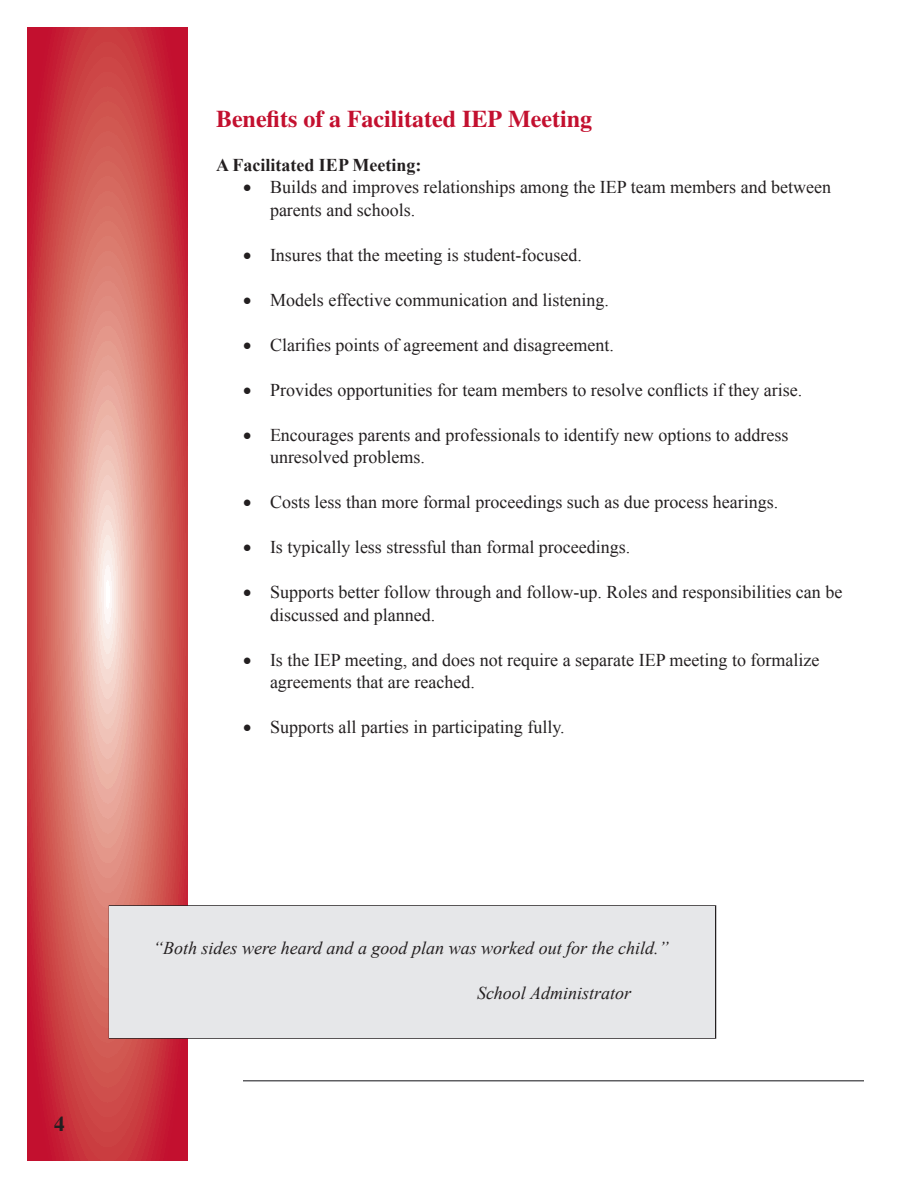
<style>
.page{position:relative;width:918px;height:1188px;background:#fff}
.page>*{position:absolute;margin:0;border:0;box-sizing:border-box;transform-origin:0 0}
.t1{font:700 24px "Times";color:#c3102f}
.t2{font:700 21px "Times";color:#231f20}
.t3{font:18px/22.5px "Times New Roman";color:#231f20}
.t4{font:italic 18px "Times New Roman";color:#231f20}
.t5{font:700 18px "Times New Roman";color:#231f20}
</style>
<div class="page">
<svg style="left:27px;top:27px;width:160px;height:1134px;background:#d56462"></svg>
<hr style="left:243px;top:1080px;width:621px;height:2px;background:#5f5f62">
<div style="left:110px;top:906px;width:606px;height:132px;background:#e6e7e9"></div>
<p class="t2" style="left:54px;top:1111px;width:12px">4</p>
<h2 class="t1" style="left:216px;top:104px;width:378px">Benefits of a Facilitated IEP Meeting</h2>
<p class="t5" style="left:216px;top:152px;width:207px">A Facilitated IEP Meeting:</p>
<p class="t3" style="left:270px;top:176px;width:563px;text-indent:-27px">• Builds and improves relationships among the IEP team members and between parents and schools.</p>
<p class="t3" style="left:243px;top:243px;width:340px">• Insures that the meeting is student-focused.</p>
<p class="t3" style="left:243px;top:288px;width:368px">• Models effective communication and listening.</p>
<p class="t3" style="left:243px;top:333px;width:372px">• Clarifies points of agreement and disagreement.</p>
<p class="t3" style="left:243px;top:378px;width:561px">• Provides opportunities for team members to resolve conflicts if they arise.</p>
<p class="t3" style="left:270px;top:423px;width:520px;text-indent:-27px">• Encourages parents and professionals to identify new options to address unresolved problems.</p>
<p class="t3" style="left:243px;top:491px;width:537px">• Costs less than more formal proceedings such as due process hearings.</p>
<p class="t3" style="left:243px;top:536px;width:389px">• Is typically less stressful than formal proceedings.</p>
<p class="t3" style="left:270px;top:581px;width:574px;text-indent:-27px">• Supports better follow through and follow-up. Roles and responsibilities can be discussed and planned.</p>
<p class="t3" style="left:270px;top:648px;width:551px;text-indent:-27px">• Is the IEP meeting, and does not require a separate IEP meeting to formalize agreements that are reached.</p>
<p class="t3" style="left:243px;top:716px;width:323px">• Supports all parties in participating fully.</p>
<p class="t4" style="left:153px;top:936px;width:517px">“Both sides were heard and a good plan was worked out for the child.”</p>
<p class="t4" style="left:477px;top:981px;width:156px">School Administrator</p>
</div>
